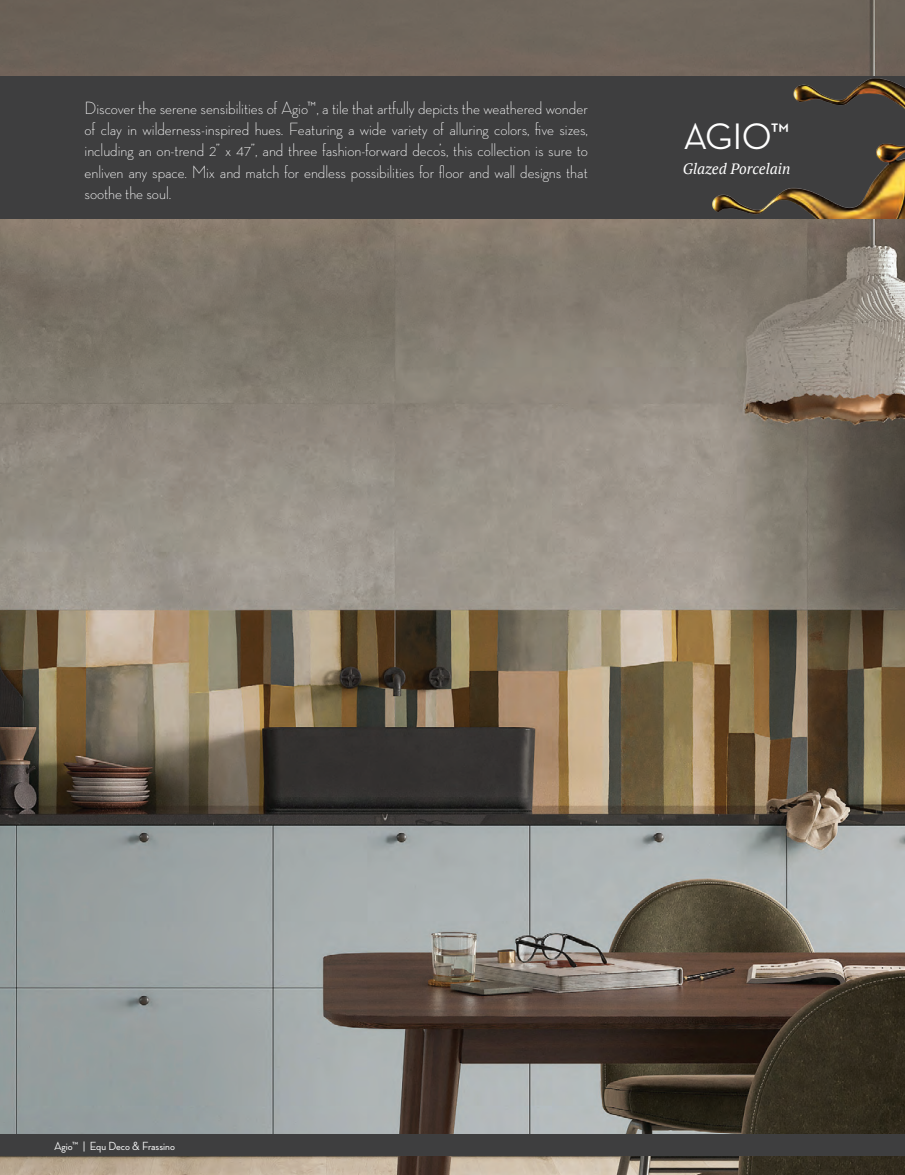
<style>
.page{position:relative;width:905px;height:1175px;background:#fff}
.page>*{position:absolute;margin:0;border:0;box-sizing:border-box;transform-origin:0 0}
.t1{font:500 37.5px "Neutra Disp";color:#fff}
.t2{font:300 18px/21px "Neutra Disp";letter-spacing:-.005em;color:#fff;text-align:justify}
.t3{font:italic 15px "PT Serif";color:#fff}
.t4{font:500 12px "Neutra Disp";color:#fff}
</style>
<div class="page">
<img style="left:0;top:0;width:904px;height:1174px">
<div style="left:0;top:1134px;width:904px;height:21px;background:#3e3e3f"></div>
<div style="left:0;top:76px;width:904px;height:142px;background:#3e3e3f"></div>
<img style="left:697px;top:75px;width:207px;height:143px">
<p class="t2" style="left:85px;top:98px;width:505px">Discover the serene sensibilities of Agio™, a tile that artfully depicts the weathered wonder of clay in wilderness-inspired hues. Featuring a wide variety of alluring colors, five sizes, including an on-trend 2” x 47”, and three fashion-forward deco’s, this collection is sure to enliven any space. Mix and match for endless possibilities for floor and wall designs that soothe the soul.</p>
<h1 class="t1" style="left:683px;top:116px;width:108px">AGIO™</h1>
<p class="t3" style="left:683px;top:159px;width:109px">Glazed Porcelain</p>
<p class="t4" style="left:54px;top:1139px;width:122px">Agio™ | Equ Deco &amp; Frassino</p>
</div>
